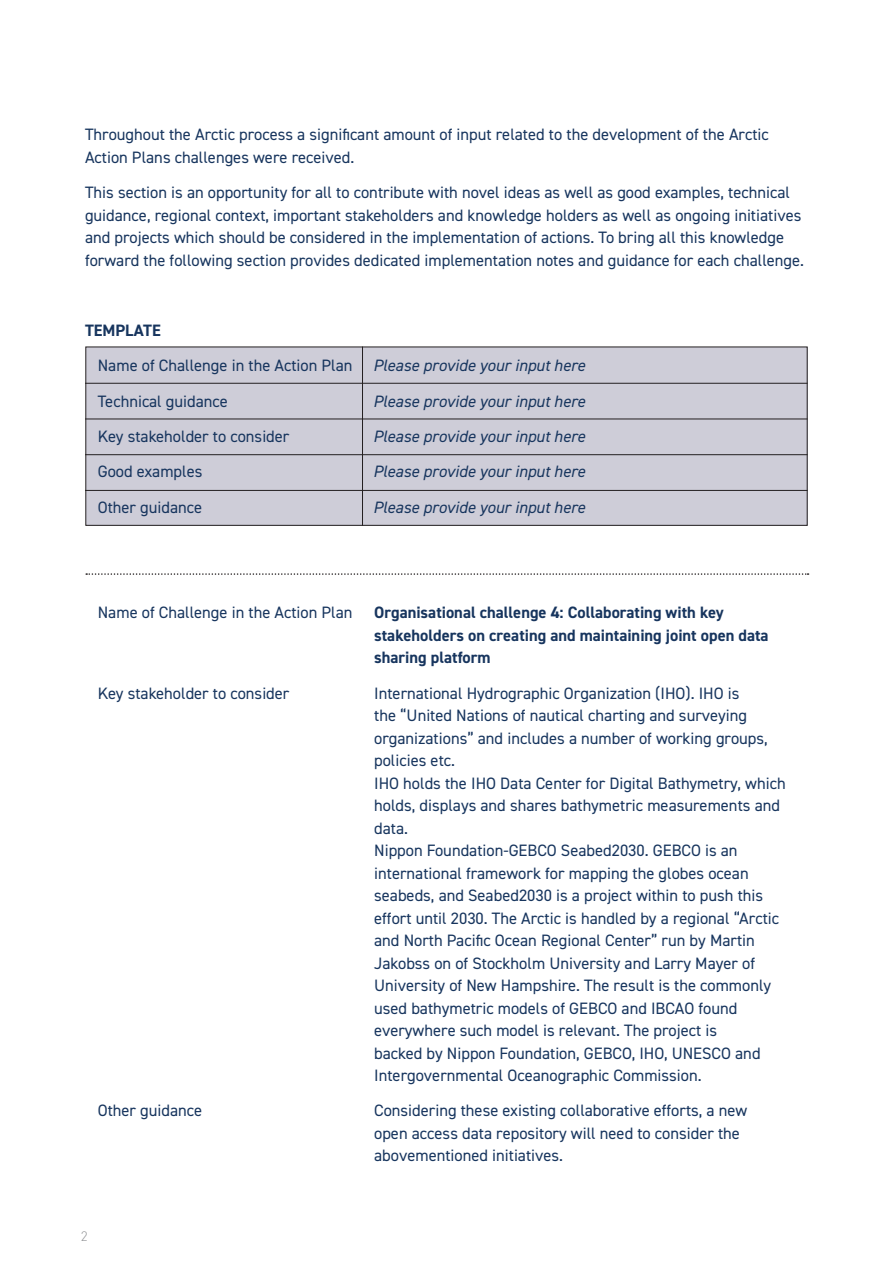
<style>
.page{position:relative;width:893px;height:1263px;background:#fff}
.page>*{position:absolute;margin:0;border:0;box-sizing:border-box;transform-origin:0 0}
.Skema{font:16.5px/22.5px "DIN2014";color:#17355e}
.Texte{font:16.5px/22.5px "DIN2014";color:#17355e}
.Skema-2{font:700 16.5px/22.5px "DIN2014";color:#17355e}
.Texte-2{font:italic 16.5px "DIN2014";color:#17355e}
.Texte-3{font:700 16.5px "DIN2014";color:#17355e}
.t1{font:300 13.5px "DIN";color:#8f9194}
.s1{font-style:italic}
</style>
<div class="page">
<div style="left:86px;top:347px;width:721px;height:178px;background:#cecdd8"></div>
<div style="left:85px;top:347px;width:722px;height:179px;border:1px solid #231f20"></div>
<hr style="left:85px;top:383px;width:722px;height:1px;background:#231f20">
<hr style="left:85px;top:419px;width:722px;height:1px;background:#231f20">
<hr style="left:85px;top:454px;width:722px;height:1px;background:#231f20">
<hr style="left:85px;top:490px;width:722px;height:1px;background:#231f20">
<hr style="left:362px;top:347px;width:1px;height:179px;background:#231f20">
<svg style="left:86px;top:573px;width:722px;height:2px"></svg>
<p class="Texte" style="left:85px;top:123px;width:685px">Throughout the Arctic process a significant amount of input related to the development of the Arctic<br>Action Plans challenges were received.</p>
<p class="Texte" style="left:85px;top:181px;width:721px">This section is an opportunity for all to contribute with novel ideas as well as good examples, technical guidance, regional context, important stakeholders and knowledge holders as well as ongoing initiatives and projects which should be considered in the implementation of actions. To bring all this knowledge forward the following section provides dedicated implementation notes and guidance for each challenge.</p>
<p class="Texte-3" style="left:85px;top:320px;width:77px">TEMPLATE</p>
<p class="Texte" style="left:98px;top:354px;width:489px">Name of Challenge in the Action Plan <span class="s1">Please provide your input here</span></p>
<p class="Texte" style="left:98px;top:389px;width:132px">Technical guidance</p>
<p class="Texte-2" style="left:373px;top:391px;width:214px">Please provide your input here</p>
<p class="Texte" style="left:98px;top:425px;width:193px">Key stakeholder to consider</p>
<p class="Texte-2" style="left:373px;top:426px;width:214px">Please provide your input here</p>
<p class="Texte" style="left:98px;top:460px;width:106px">Good examples</p>
<p class="Texte-2" style="left:373px;top:461px;width:214px">Please provide your input here</p>
<p class="Texte" style="left:98px;top:495px;width:106px">Other guidance</p>
<p class="Texte-2" style="left:373px;top:496px;width:214px">Please provide your input here</p>
<p class="Skema" style="left:98px;top:601px;width:256px">Name of Challenge in the Action Plan</p>
<p class="Skema-2" style="left:374px;top:601px;width:396px">Organisational challenge 4: Collaborating with key stakeholders on creating and maintaining joint open data sharing platform</p>
<p class="Skema" style="left:98px;top:681px;width:193px">Key stakeholder to consider</p>
<p class="Skema" style="left:374px;top:681px;width:413px">International Hydrographic Organization (IHO). IHO is<br>the “United Nations of nautical charting and surveying organizations” and includes a number of working groups, policies etc.<br>IHO holds the IHO Data Center for Digital Bathymetry, which holds, displays and shares bathymetric measurements and data.<br>Nippon Foundation-GEBCO Seabed2030. GEBCO is an international framework for mapping the globes ocean seabeds, and Seabed2030 is a project within to push this effort until 2030. The Arctic is handled by a regional “Arctic and North Pacific Ocean Regional Center” run by Martin Jakobss on of Stockholm University and Larry Mayer of University of New Hampshire. The result is the commonly used bathymetric models of GEBCO and IBCAO found everywhere such model is relevant. The project is<br>backed by Nippon Foundation, GEBCO, IHO, UNESCO and Intergovernmental Oceanographic Commission.</p>
<p class="Skema" style="left:98px;top:1099px;width:106px">Other guidance</p>
<p class="Skema" style="left:374px;top:1099px;width:375px">Considering these existing collaborative efforts, a new open access data repository will need to consider the abovementioned initiatives.</p>
<p class="t1" style="left:81px;top:1227px;width:8px">2</p>
</div>
